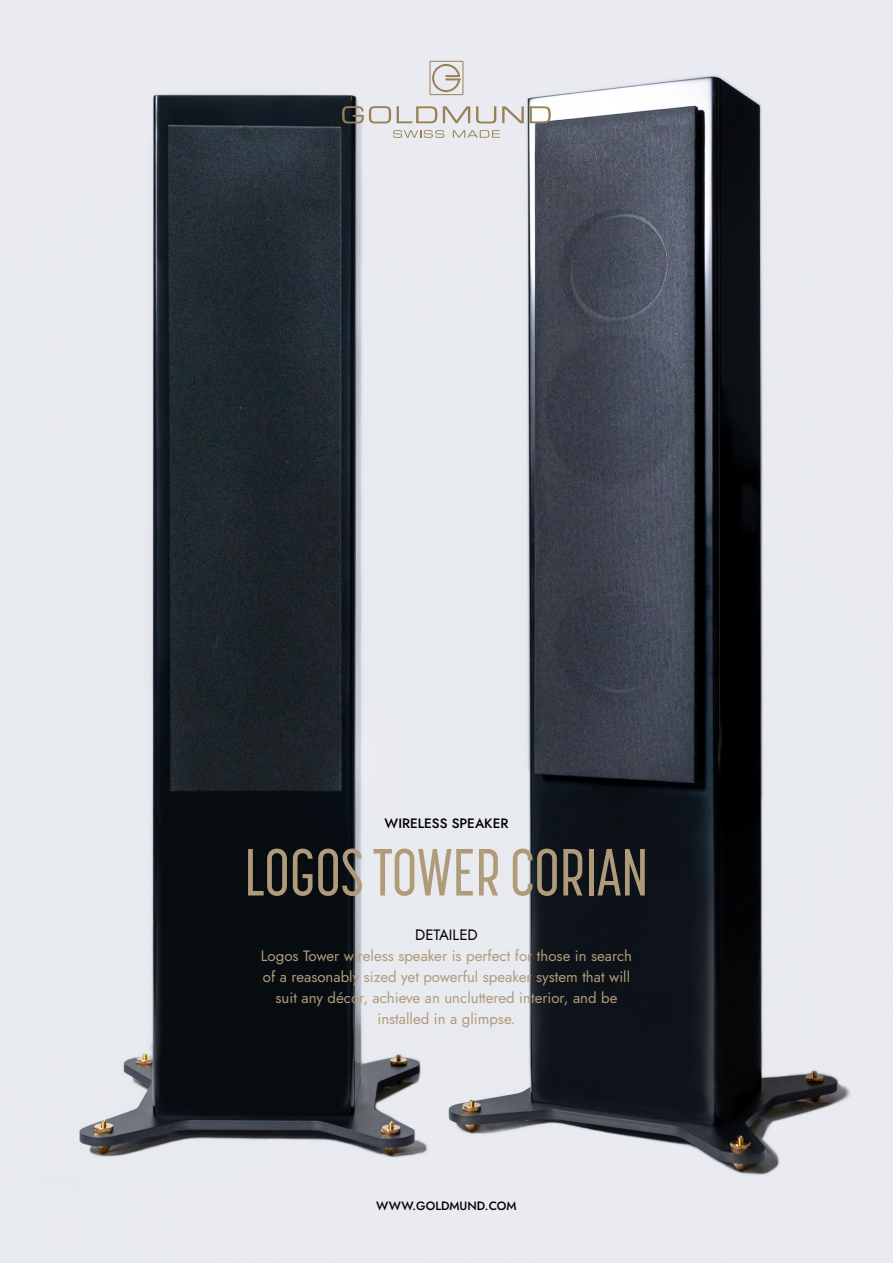
<style>
.page{position:relative;width:893px;height:1263px;background:#fff}
.page>*{position:absolute;margin:0;border:0;box-sizing:border-box;transform-origin:0 0}
.t1{font:500 66px "Korolev Compressed W04";color:#af9b7a}
.t2{font:15px/21px "Jost";color:#af9b7a;text-align:center}
.t3{font:15px "Jost";color:#000}
.t4{font:500 13.5px "Jost";color:#000}
.t5{font:500 12px "Jost";color:#000}
</style>
<div class="page">
<img style="left:0;top:0;width:893px;height:1263px">
<svg style="left:429px;top:61px;width:34px;height:34px"></svg>
<svg style="left:342px;top:106px;width:49px;height:17px"></svg>
<svg style="left:397px;top:106px;width:40px;height:17px"></svg>
<svg style="left:443px;top:106px;width:27px;height:17px"></svg>
<svg style="left:476px;top:106px;width:20px;height:17px"></svg>
<svg style="left:502px;top:106px;width:49px;height:17px"></svg>
<svg style="left:393px;top:130px;width:51px;height:8px"></svg>
<svg style="left:453px;top:130px;width:47px;height:8px"></svg>
<p class="t4" style="left:385px;top:815px;width:125px">WIRELESS SPEAKER</p>
<h1 class="t1" style="left:245px;top:834px;width:405px">LOGOS TOWER CORIAN</h1>
<p class="t3" style="left:415px;top:928px;width:64px">DETAILED</p>
<p class="t2" style="left:261px;top:946px;width:373px">Logos Tower wireless speaker is perfect for those in search of a reasonably sized yet powerful speaker system that will suit any décor, achieve an uncluttered interior, and be installed in a glimpse.</p>
<p class="t5" style="left:376px;top:1198px;width:142px">WWW.GOLDMUND.COM</p>
</div>
